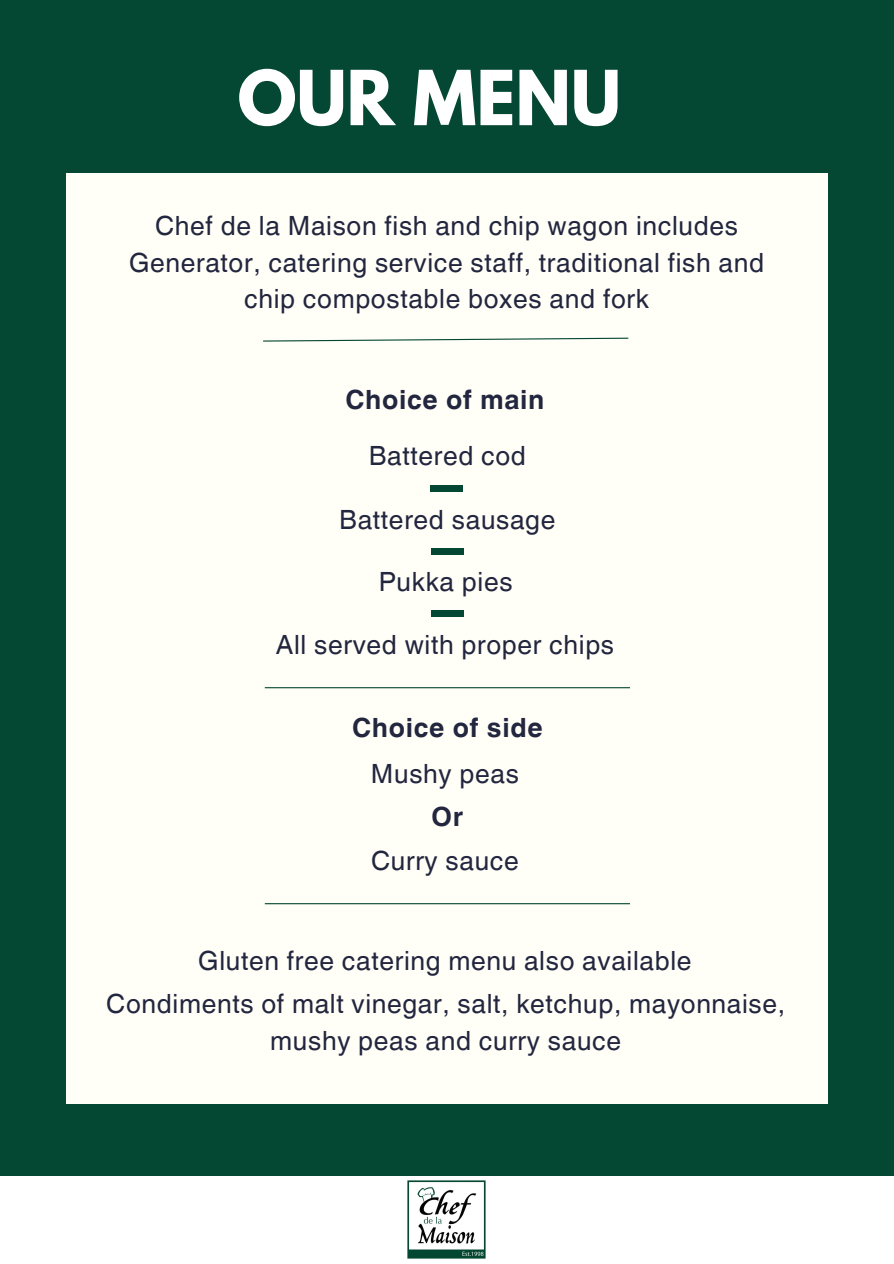
<style>
.page{position:relative;width:894px;height:1264px;background:#fff}
.page>*{position:absolute;margin:0;border:0;box-sizing:border-box;transform-origin:0 0}
.t1{font:700 67.05px "League Spartan";color:#fff}
.t2{font:26.55px/36.6px "Helvetica World";letter-spacing:.025em;color:#22263e;text-align:center}
.t3{font:700 26.55px "Helvetica World";letter-spacing:.025em;color:#22263e}
</style>
<div class="page">
<div style="left:0;top:0;width:893px;height:1263px;background:#044732"></div>
<div style="left:66px;top:173px;width:761px;height:930px;background:#fffef7"></div>
<svg style="left:263px;top:337px;width:366px;height:5px"></svg>
<hr style="left:265px;top:687px;width:364px;height:1px;background:#044732">
<div style="left:430px;top:485px;width:32px;height:7px;background:#044732"></div>
<div style="left:431px;top:548px;width:32px;height:6px;background:#044732"></div>
<hr style="left:265px;top:903px;width:364px;height:1px;background:#044732">
<div style="left:0;top:1175px;width:893px;height:88px;background:#fff"></div>
<img style="left:407px;top:1180px;width:78px;height:78px">
<div style="left:431px;top:610px;width:32px;height:7px;background:#044732"></div>
<p class="t1" style="left:237px;top:65px;width:384px">OUR MENU</p>
<h1 class="t2" style="left:155px;top:207px;width:584px">Chef de la Maison fish and chip wagon includes</h1>
<p class="t2" style="left:129px;top:244px;width:636px">Generator, catering service staff, traditional fish and chip compostable boxes and fork</p>
<h2 class="t3" style="left:345px;top:377px;width:200px">Choice of main</h2>
<h2 class="t2" style="left:368px;top:438px;width:159px">Battered cod</h2>
<h2 class="t2" style="left:339px;top:501px;width:218px">Battered sausage</h2>
<p class="t2" style="left:378px;top:564px;width:135px">Pukka pies</p>
<p class="t2" style="left:275px;top:626px;width:340px">All served with proper chips</p>
<p class="t3" style="left:352px;top:706px;width:192px">Choice of side</p>
<p class="t2" style="left:371px;top:755px;width:149px">Mushy peas</p>
<p class="t3" style="left:431px;top:795px;width:33px">Or</p>
<p class="t2" style="left:371px;top:843px;width:149px">Curry sauce</p>
<p class="t2" style="left:198px;top:942px;width:494px">Gluten free catering menu also available</p>
<p class="t2" style="left:106px;top:985px;width:680px">Condiments of malt vinegar, salt, ketchup, mayonnaise, mushy peas and curry sauce</p>
</div>
